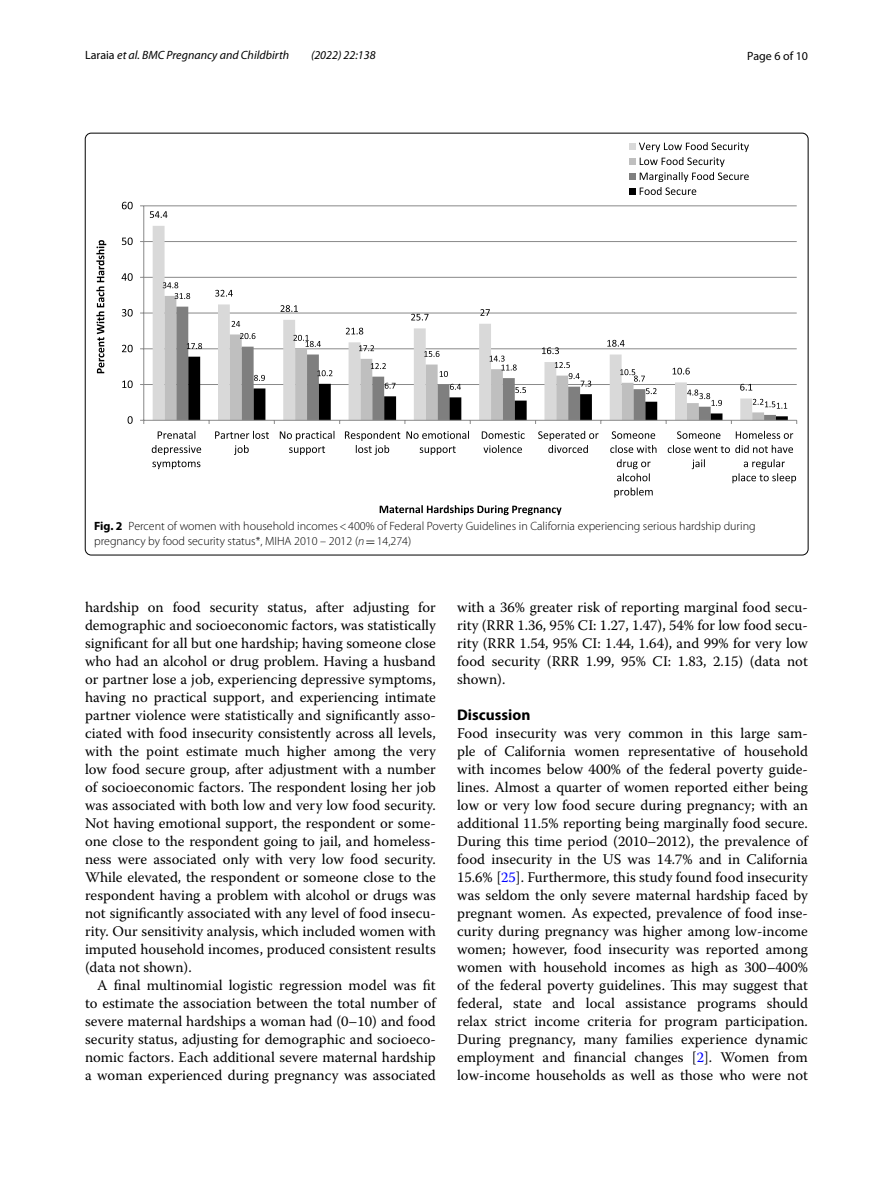
<style>
.page{position:relative;width:893px;height:1187px;background:#fff}
.page>*{position:absolute;margin:0;border:0;box-sizing:border-box;transform-origin:0 0}
.t1{font:700 15.45px "Myriad Pro";color:#000}
.t2{font:14.7px/18px "Warnock Pro";color:#000;text-align:justify}
.t3{font:300 12px/15px "Myriad Pro";color:#000}
.t4{font:italic 12px "Myriad Pro";color:#000}
.t5{font:12px "Myriad Pro";color:#000}
.s1{font-style:normal}
.s2{font-weight:700}
.s3{font-style:italic}
.s4{font-family:"MTSY";font-weight:400}
.s5{color:#00f}
</style>
<div class="page">
<hr style="left:144px;top:384px;width:653px;height:1px;background:#898989">
<hr style="left:144px;top:348px;width:653px;height:1px;background:#898989">
<hr style="left:144px;top:313px;width:653px;height:1px;background:#898989">
<hr style="left:144px;top:277px;width:653px;height:1px;background:#898989">
<hr style="left:144px;top:241px;width:653px;height:1px;background:#898989">
<hr style="left:144px;top:205px;width:653px;height:1px;background:#898989">
<svg style="left:153px;top:226px;width:599px;height:194px"></svg>
<svg style="left:165px;top:296px;width:587px;height:124px"></svg>
<hr style="left:143px;top:206px;width:1px;height:214px;background:#898989">
<hr style="left:144px;top:420px;width:653px;height:1px;background:#898989">
<svg style="left:150px;top:211px;width:18px;height:7px"></svg>
<svg style="left:215px;top:290px;width:18px;height:6px"></svg>
<svg style="left:163px;top:282px;width:27px;height:17px"></svg>
<svg style="left:187px;top:305px;width:601px;height:119px"></svg>
<svg style="left:128px;top:416px;width:5px;height:8px"></svg>
<svg style="left:122px;top:380px;width:11px;height:8px"></svg>
<svg style="left:122px;top:345px;width:11px;height:7px"></svg>
<svg style="left:122px;top:309px;width:11px;height:7px"></svg>
<svg style="left:122px;top:273px;width:11px;height:8px"></svg>
<svg style="left:122px;top:237px;width:11px;height:8px"></svg>
<svg style="left:122px;top:202px;width:11px;height:7px"></svg>
<svg style="left:158px;top:431px;width:37px;height:8px"></svg>
<svg style="left:152px;top:445px;width:49px;height:24px"></svg>
<svg style="left:215px;top:431px;width:54px;height:8px"></svg>
<svg style="left:234px;top:445px;width:15px;height:10px"></svg>
<svg style="left:280px;top:431px;width:54px;height:24px"></svg>
<svg style="left:345px;top:431px;width:55px;height:24px"></svg>
<svg style="left:406px;top:431px;width:63px;height:8px"></svg>
<svg style="left:420px;top:446px;width:36px;height:9px"></svg>
<svg style="left:482px;top:431px;width:43px;height:8px"></svg>
<svg style="left:483px;top:445px;width:39px;height:8px"></svg>
<svg style="left:538px;top:431px;width:61px;height:22px"></svg>
<svg style="left:612px;top:431px;width:43px;height:8px"></svg>
<svg style="left:610px;top:445px;width:46px;height:8px"></svg>
<svg style="left:617px;top:459px;width:34px;height:22px"></svg>
<svg style="left:614px;top:487px;width:39px;height:10px"></svg>
<svg style="left:677px;top:431px;width:43px;height:8px"></svg>
<svg style="left:692px;top:459px;width:13px;height:10px"></svg>
<svg style="left:736px;top:431px;width:57px;height:8px"></svg>
<svg style="left:668px;top:445px;width:125px;height:8px"></svg>
<svg style="left:732px;top:459px;width:64px;height:24px"></svg>
<svg style="left:96px;top:240px;width:10px;height:133px"></svg>
<svg style="left:380px;top:505px;width:181px;height:10px"></svg>
<div style="left:630px;top:143px;width:6px;height:7px;background:#d9d9d9"></div>
<div style="left:630px;top:158px;width:6px;height:7px;background:#bfbfbf"></div>
<div style="left:630px;top:173px;width:6px;height:7px;background:#7f7f7f"></div>
<div style="left:630px;top:188px;width:6px;height:7px;background:#000"></div>
<svg style="left:639px;top:142px;width:110px;height:53px"></svg>
<p class="t4" style="left:85px;top:48px;width:206px"><span class="s1">Laraia</span> et al. BMC Pregnancy and Childbirth</p>
<p class="t4" style="left:311px;top:48px;width:66px">(2022) 22:138</p>
<p class="t5" style="left:747px;top:48px;width:62px">Page 6 of 10</p>
<p class="t3" style="left:94px;top:519px;width:663px"><span class="s2">Fig. 2</span> Percent of women with household incomes&lt;400% of Federal Poverty Guidelines in California experiencing serious hardship during pregnancy by food security status*, MIHA 2010 – 2012 (<span class="s3">n</span><span class="s4">=</span>14,274)</p>
<p class="t2" style="left:85px;top:597px;width:352px">hardship on food security status, after adjusting for demographic and socioeconomic factors, was statistically significant for all but one hardship; having someone close who had an alcohol or drug problem. Having a husband or partner lose a job, experiencing depressive symptoms, having no practical support, and experiencing intimate partner violence were statistically and significantly asso&shy;ciated with food insecurity consistently across all levels, with the point estimate much higher among the very low food secure group, after adjustment with a number of socioeconomic factors. The respondent losing her job was associated with both low and very low food security.<br>Not having emotional support, the respondent or some&shy;one close to the respondent going to jail, and homeless&shy;ness were associated only with very low food security.<br>While elevated, the respondent or someone close to the respondent having a problem with alcohol or drugs was not significantly associated with any level of food insecu&shy;rity. Our sensitivity analysis, which included women with imputed household incomes, produced consistent results (data not shown).</p>
<p class="t2" style="left:85px;top:975px;width:352px;text-indent:12px">A final multinomial logistic regression model was fit to estimate the association between the total number of severe maternal hardships a woman had (0–10) and food security status, adjusting for demographic and socioeco&shy;nomic factors. Each additional severe maternal hardship a woman experienced during pregnancy was associated</p>
<p class="t2" style="left:457px;top:597px;width:352px">with a 36% greater risk of reporting marginal food secu&shy;rity (RRR 1.36, 95% CI: 1.27, 1.47), 54% for low food secu&shy;rity (RRR 1.54, 95% CI: 1.44, 1.64), and 99% for very low food security (RRR 1.99, 95% CI: 1.83, 2.15) (data not shown).</p>
<p class="t1" style="left:457px;top:704px;width:75px">Discussion</p>
<p class="t2" style="left:457px;top:723px;width:352px">Food insecurity was very common in this large sam&shy;ple of California women representative of household with incomes below 400% of the federal poverty guide&shy;lines. Almost a quarter of women reported either being low or very low food secure during pregnancy; with an additional 11.5% reporting being marginally food secure.<br>During this time period (2010–2012), the prevalence of food insecurity in the US was 14.7% and in California 15.6% [<span class="s5">25</span>]. Furthermore, this study found food insecurity was seldom the only severe maternal hardship faced by pregnant women. As expected, prevalence of food inse&shy;curity during pregnancy was higher among low-income women; however, food insecurity was reported among women with household incomes as high as 300–400% of the federal poverty guidelines. This may suggest that federal, state and local assistance programs should relax strict income criteria for program participation.<br>During pregnancy, many families experience dynamic employment and financial changes [<span class="s5">2</span>]. Women from low-income households as well as those who were not</p>
</div>
